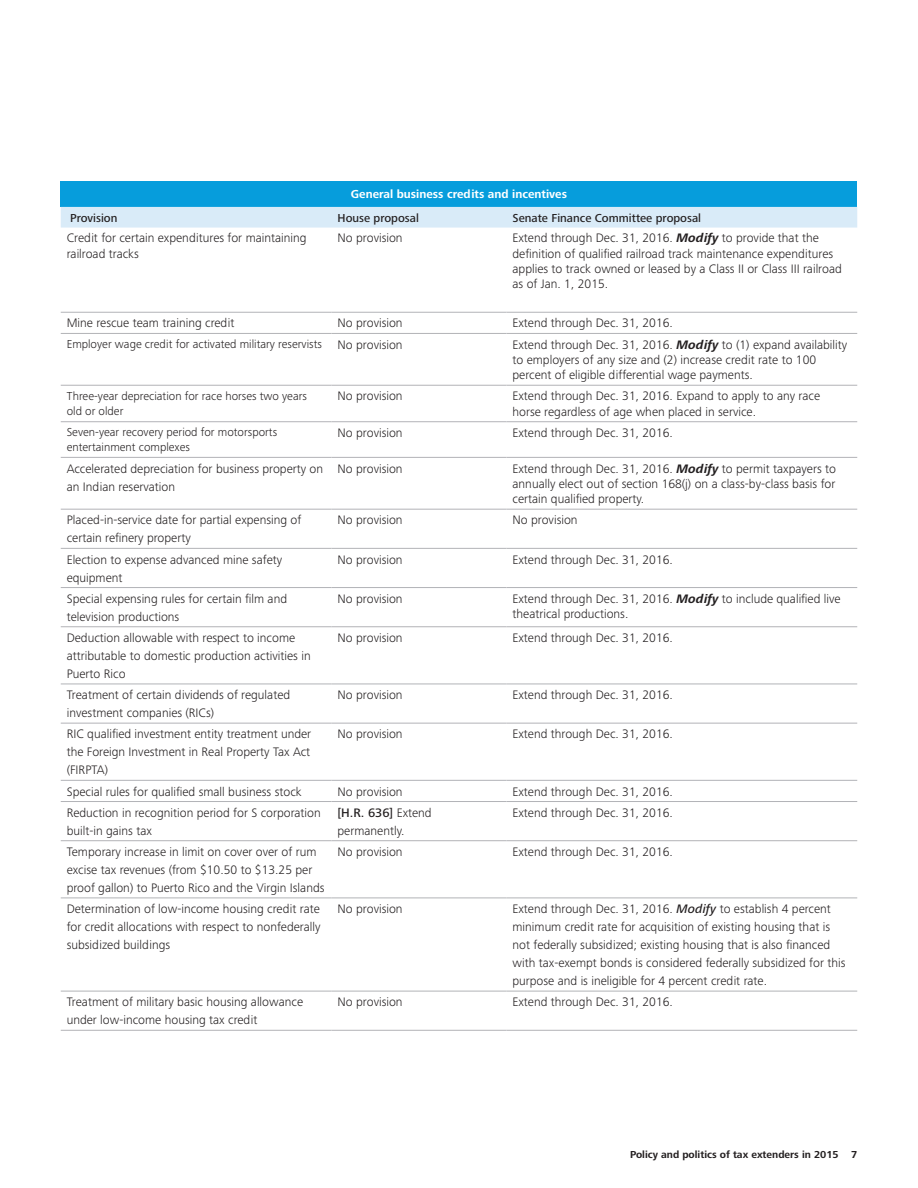
<style>
.page{position:relative;width:918px;height:1188px;background:#fff}
.page>*{position:absolute;margin:0;border:0;box-sizing:border-box;transform-origin:0 0}
.Body_copy{font:300 12.75px/18px "Frutiger Next Pro";color:#231f20}
.Body_copy-2{font:300 12px/15px "Frutiger Next Pro";color:#231f20}
.Body_copy-3{font:500 12px "Frutiger Next Pro";color:#231f20}
.Body_copy-4{font:700 12px "Frutiger Next Pro";color:#fff}
.t1{font:700 10.5px "Frutiger Next Pro";color:#231f20}
.s1{font-weight:700;font-style:italic}
.s2{font-weight:500}
.s3{font-weight:500;font-style:italic}
</style>
<div class="page">
<div style="left:61px;top:181px;width:796px;height:26px;background:#069ddc"></div>
<div style="left:61px;top:207px;width:796px;height:21px;background:#d9ebf8"></div>
<hr style="left:61px;top:312px;width:271px;height:1px;background:#b2b3b7">
<hr style="left:332px;top:312px;width:175px;height:1px;background:#b2b3b7">
<hr style="left:507px;top:312px;width:350px;height:1px;background:#b2b3b7">
<hr style="left:61px;top:333px;width:271px;height:1px;background:#b2b3b7">
<hr style="left:332px;top:333px;width:175px;height:1px;background:#b2b3b7">
<hr style="left:507px;top:333px;width:350px;height:1px;background:#b2b3b7">
<hr style="left:61px;top:385px;width:271px;height:1px;background:#b2b3b7">
<hr style="left:332px;top:385px;width:175px;height:1px;background:#b2b3b7">
<hr style="left:507px;top:385px;width:350px;height:1px;background:#b2b3b7">
<hr style="left:61px;top:421px;width:271px;height:1px;background:#b2b3b7">
<hr style="left:332px;top:421px;width:175px;height:1px;background:#b2b3b7">
<hr style="left:507px;top:421px;width:350px;height:1px;background:#b2b3b7">
<hr style="left:61px;top:457px;width:271px;height:1px;background:#b2b3b7">
<hr style="left:332px;top:457px;width:175px;height:1px;background:#b2b3b7">
<hr style="left:507px;top:457px;width:350px;height:1px;background:#b2b3b7">
<hr style="left:61px;top:509px;width:271px;height:1px;background:#b2b3b7">
<hr style="left:332px;top:509px;width:175px;height:1px;background:#b2b3b7">
<hr style="left:507px;top:509px;width:350px;height:1px;background:#b2b3b7">
<hr style="left:61px;top:548px;width:271px;height:1px;background:#b2b3b7">
<hr style="left:332px;top:548px;width:175px;height:1px;background:#b2b3b7">
<hr style="left:507px;top:548px;width:350px;height:1px;background:#b2b3b7">
<hr style="left:61px;top:587px;width:271px;height:1px;background:#b2b3b7">
<hr style="left:332px;top:587px;width:175px;height:1px;background:#b2b3b7">
<hr style="left:507px;top:587px;width:350px;height:1px;background:#b2b3b7">
<hr style="left:61px;top:626px;width:271px;height:1px;background:#b2b3b7">
<hr style="left:332px;top:626px;width:175px;height:1px;background:#b2b3b7">
<hr style="left:507px;top:626px;width:350px;height:1px;background:#b2b3b7">
<hr style="left:61px;top:684px;width:271px;height:1px;background:#b2b3b7">
<hr style="left:332px;top:684px;width:175px;height:1px;background:#b2b3b7">
<hr style="left:507px;top:684px;width:350px;height:1px;background:#b2b3b7">
<hr style="left:61px;top:723px;width:271px;height:1px;background:#b2b3b7">
<hr style="left:332px;top:723px;width:175px;height:1px;background:#b2b3b7">
<hr style="left:507px;top:723px;width:350px;height:1px;background:#b2b3b7">
<hr style="left:61px;top:780px;width:271px;height:1px;background:#b2b3b7">
<hr style="left:332px;top:780px;width:175px;height:1px;background:#b2b3b7">
<hr style="left:507px;top:780px;width:350px;height:1px;background:#b2b3b7">
<hr style="left:61px;top:801px;width:271px;height:1px;background:#b2b3b7">
<hr style="left:332px;top:801px;width:175px;height:1px;background:#b2b3b7">
<hr style="left:507px;top:801px;width:350px;height:1px;background:#b2b3b7">
<hr style="left:61px;top:840px;width:271px;height:1px;background:#b2b3b7">
<hr style="left:332px;top:840px;width:175px;height:1px;background:#b2b3b7">
<hr style="left:507px;top:840px;width:350px;height:1px;background:#b2b3b7">
<hr style="left:61px;top:898px;width:271px;height:1px;background:#b2b3b7">
<hr style="left:332px;top:898px;width:175px;height:1px;background:#b2b3b7">
<hr style="left:507px;top:898px;width:350px;height:1px;background:#b2b3b7">
<hr style="left:61px;top:991px;width:271px;height:1px;background:#b2b3b7">
<hr style="left:332px;top:991px;width:175px;height:1px;background:#b2b3b7">
<hr style="left:507px;top:991px;width:350px;height:1px;background:#b2b3b7">
<hr style="left:61px;top:1030px;width:271px;height:1px;background:#b2b3b7">
<hr style="left:332px;top:1030px;width:175px;height:1px;background:#b2b3b7">
<hr style="left:507px;top:1030px;width:350px;height:1px;background:#b2b3b7">
<p class="Body_copy-4" style="left:351px;top:187px;width:218px">General business credits and incentives</p>
<p class="Body_copy-3" style="left:70px;top:211px;width:49px">Provision</p>
<p class="Body_copy-3" style="left:338px;top:211px;width:83px">House proposal</p>
<p class="Body_copy-3" style="left:513px;top:211px;width:190px">Senate Finance Committee proposal</p>
<p class="Body_copy" style="left:67px;top:230px;width:241px;line-height:15.3px">Credit for certain expenditures for maintaining railroad tracks</p>
<p class="Body_copy" style="left:338px;top:229px;width:67px">No provision</p>
<p class="Body_copy" style="left:513px;top:230px;width:331px;line-height:15.3px">Extend through Dec. 31, 2016. <span class="s1">Modify</span> to provide that the definition of qualified railroad track maintenance expenditures applies to track owned or leased by a Class II or Class III railroad as of Jan. 1, 2015.</p>
<p class="Body_copy" style="left:67px;top:314px;width:169px">Mine rescue team training credit</p>
<p class="Body_copy" style="left:338px;top:314px;width:67px">No provision</p>
<p class="Body_copy" style="left:513px;top:314px;width:162px">Extend through Dec. 31, 2016.</p>
<p class="Body_copy-2" style="left:67px;top:337px;width:257px">Employer wage credit for activated military reservists</p>
<p class="Body_copy" style="left:338px;top:335px;width:67px">No provision</p>
<p class="Body_copy" style="left:513px;top:337px;width:336px;line-height:15.3px">Extend through Dec. 31, 2016. <span class="s1">Modify</span> to (1) expand availability to employers of any size and (2) increase credit rate to 100 percent of eligible differential wage payments.</p>
<p class="Body_copy-2" style="left:67px;top:388px;width:242px">Three-year depreciation for race horses two years old or older</p>
<p class="Body_copy" style="left:338px;top:387px;width:67px">No provision</p>
<p class="Body_copy" style="left:513px;top:389px;width:309px;line-height:15.3px">Extend through Dec. 31, 2016. Expand to apply to any race horse regardless of age when placed in service.</p>
<p class="Body_copy-2" style="left:67px;top:425px;width:212px">Seven-year recovery period for motorsports entertainment complexes</p>
<p class="Body_copy" style="left:338px;top:424px;width:67px">No provision</p>
<p class="Body_copy" style="left:513px;top:424px;width:162px">Extend through Dec. 31, 2016.</p>
<p class="Body_copy" style="left:67px;top:459px;width:258px">Accelerated depreciation for business property on an Indian reservation</p>
<p class="Body_copy" style="left:338px;top:459px;width:67px">No provision</p>
<p class="Body_copy" style="left:513px;top:461px;width:325px;line-height:15.3px;text-align:justify">Extend through Dec. 31, 2016. <span class="s1">Modify</span> to permit taxpayers to annually elect out of section 168(j) on a class-by-class basis for certain qualified property.</p>
<p class="Body_copy" style="left:67px;top:511px;width:236px">Placed-in-service date for partial expensing of certain refinery property</p>
<p class="Body_copy" style="left:338px;top:511px;width:67px">No provision</p>
<p class="Body_copy" style="left:513px;top:511px;width:67px">No provision</p>
<p class="Body_copy" style="left:67px;top:550px;width:217px">Election to expense advanced mine safety equipment</p>
<p class="Body_copy" style="left:338px;top:550px;width:67px">No provision</p>
<p class="Body_copy" style="left:513px;top:550px;width:162px">Extend through Dec. 31, 2016.</p>
<p class="Body_copy" style="left:67px;top:590px;width:222px">Special expensing rules for certain film and television productions</p>
<p class="Body_copy" style="left:338px;top:590px;width:67px">No provision</p>
<p class="Body_copy" style="left:513px;top:591px;width:330px;line-height:15.3px">Extend through Dec. 31, 2016. <span class="s1">Modify</span> to include qualified live theatrical productions.</p>
<p class="Body_copy" style="left:67px;top:629px;width:245px">Deduction allowable with respect to income attributable to domestic production activities in<br>Puerto Rico</p>
<p class="Body_copy" style="left:338px;top:629px;width:67px">No provision</p>
<p class="Body_copy" style="left:513px;top:629px;width:162px">Extend through Dec. 31, 2016.</p>
<p class="Body_copy" style="left:67px;top:686px;width:225px">Treatment of certain dividends of regulated investment companies (RICs)</p>
<p class="Body_copy" style="left:338px;top:686px;width:67px">No provision</p>
<p class="Body_copy" style="left:513px;top:686px;width:162px">Extend through Dec. 31, 2016.</p>
<p class="Body_copy" style="left:67px;top:725px;width:246px;text-align:justify">RIC qualified investment entity treatment under the Foreign Investment in Real Property Tax Act (FIRPTA)</p>
<p class="Body_copy" style="left:338px;top:725px;width:67px">No provision</p>
<p class="Body_copy" style="left:513px;top:725px;width:162px">Extend through Dec. 31, 2016.</p>
<p class="Body_copy" style="left:67px;top:782px;width:236px">Special rules for qualified small business stock</p>
<p class="Body_copy" style="left:338px;top:782px;width:67px">No provision</p>
<p class="Body_copy" style="left:513px;top:782px;width:162px">Extend through Dec. 31, 2016.</p>
<p class="Body_copy" style="left:67px;top:803px;width:256px">Reduction in recognition period for S corporation built-in gains tax</p>
<p class="Body_copy" style="left:338px;top:803px;width:96px"><span class="s2">[H.R. 636]</span> Extend permanently.</p>
<p class="Body_copy" style="left:513px;top:803px;width:162px">Extend through Dec. 31, 2016.</p>
<p class="Body_copy" style="left:67px;top:843px;width:259px">Temporary increase in limit on cover over of rum excise tax revenues (from $10.50 to $13.25 per proof gallon) to Puerto Rico and the Virgin Islands</p>
<p class="Body_copy" style="left:338px;top:843px;width:67px">No provision</p>
<p class="Body_copy" style="left:513px;top:843px;width:162px">Extend through Dec. 31, 2016.</p>
<p class="Body_copy" style="left:67px;top:900px;width:255px;text-align:justify">Determination of low-income housing credit rate for credit allocations with respect to nonfederally subsidized buildings</p>
<p class="Body_copy" style="left:338px;top:900px;width:67px">No provision</p>
<p class="Body_copy" style="left:513px;top:900px;width:335px">Extend through Dec. 31, 2016. <span class="s3">Modify</span> to establish 4 percent minimum credit rate for acquisition of existing housing that is not federally subsidized; existing housing that is also financed with tax-exempt bonds is considered federally subsidized for this purpose and is ineligible for 4 percent credit rate.</p>
<p class="Body_copy" style="left:67px;top:993px;width:238px">Treatment of military basic housing allowance under low-income housing tax credit</p>
<p class="Body_copy" style="left:338px;top:993px;width:67px">No provision</p>
<p class="Body_copy" style="left:513px;top:993px;width:162px">Extend through Dec. 31, 2016.</p>
<p class="t1" style="left:630px;top:1148px;width:229px">Policy and politics of tax extenders in 2015 7</p>
</div>
